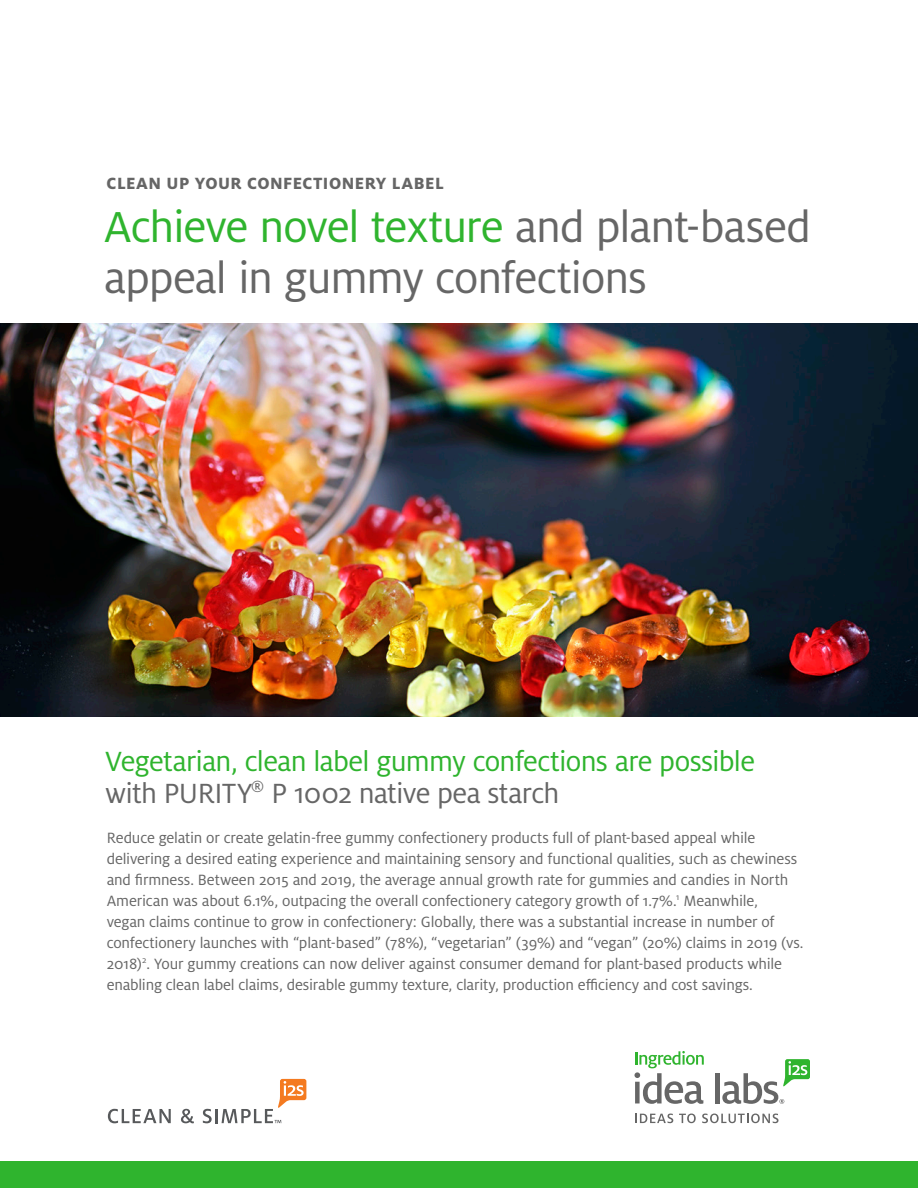
<style>
.page{position:relative;width:918px;height:1188px;background:#fff}
.page>*{position:absolute;margin:0;border:0;box-sizing:border-box;transform-origin:0 0}
.t1{font:48px/51px "Milo Pro";letter-spacing:-.025em;color:#666}
.t2{font:30.75px/31.5px "Milo Pro";letter-spacing:-.025em;color:#2fb42e}
.t3{font:800 18px "Milo Pro";letter-spacing:.025em;color:#666}
.t4{font:16.5px/21px "Milo Pro";letter-spacing:-.01em;color:#666}
.s1{color:#2fb42e}
.s2{color:#666}
</style>
<div class="page">
<div style="left:0;top:1161px;width:918px;height:27px;background:#2fb42e"></div>
<img style="left:0;top:323px;width:918px;height:394px">
<svg style="left:108px;top:1109px;width:63px;height:14px"></svg>
<svg style="left:181px;top:1109px;width:13px;height:14px"></svg>
<svg style="left:203px;top:1109px;width:9px;height:14px"></svg>
<hr style="left:215px;top:1109px;width:3px;height:14px;background:#57595b">
<svg style="left:222px;top:1079px;width:84px;height:44px"></svg>
<svg style="left:634px;top:1051px;width:70px;height:53px"></svg>
<hr style="left:715px;top:1073px;width:4px;height:30px;background:#666">
<svg style="left:635px;top:1114px;width:38px;height:9px"></svg>
<svg style="left:679px;top:1114px;width:17px;height:9px"></svg>
<svg style="left:702px;top:1114px;width:77px;height:9px"></svg>
<svg style="left:722px;top:1059px;width:88px;height:45px"></svg>
<p class="t3" style="left:107px;top:173px;width:339px">CLEAN UP YOUR CONFECTIONERY LABEL</p>
<p class="t1" style="left:104px;top:202px;width:709px"><span class="s1">Achieve novel texture</span> and plant-based appeal in gummy confections</p>
<p class="t2" style="left:105px;top:746px;width:651px">Vegetarian, clean label gummy confections are possible <span class="s2">with PURITY</span><sup>®</sup> <span class="s2">P 1002 native pea starch</span></p>
<p class="t4" style="left:107px;top:827px;width:698px">Reduce gelatin or create gelatin-free gummy confectionery products full of plant-based appeal while delivering a desired eating experience and maintaining sensory and functional qualities, such as chewiness and firmness. Between 2015 and 2019, the average annual growth rate for gummies and candies in North American was about 6.1%, outpacing the overall confectionery category growth of 1.7%.<sup>1</sup> Meanwhile,<br>vegan claims continue to grow in confectionery: Globally, there was a substantial increase in number of confectionery launches with “plant-based” (78%), “vegetarian” (39%) and “vegan” (20%) claims in 2019 (vs.<br>2018)<sup>2</sup>. Your gummy creations can now deliver against consumer demand for plant-based products while enabling clean label claims, desirable gummy texture, clarity, production efficiency and cost savings.</p>
</div>
